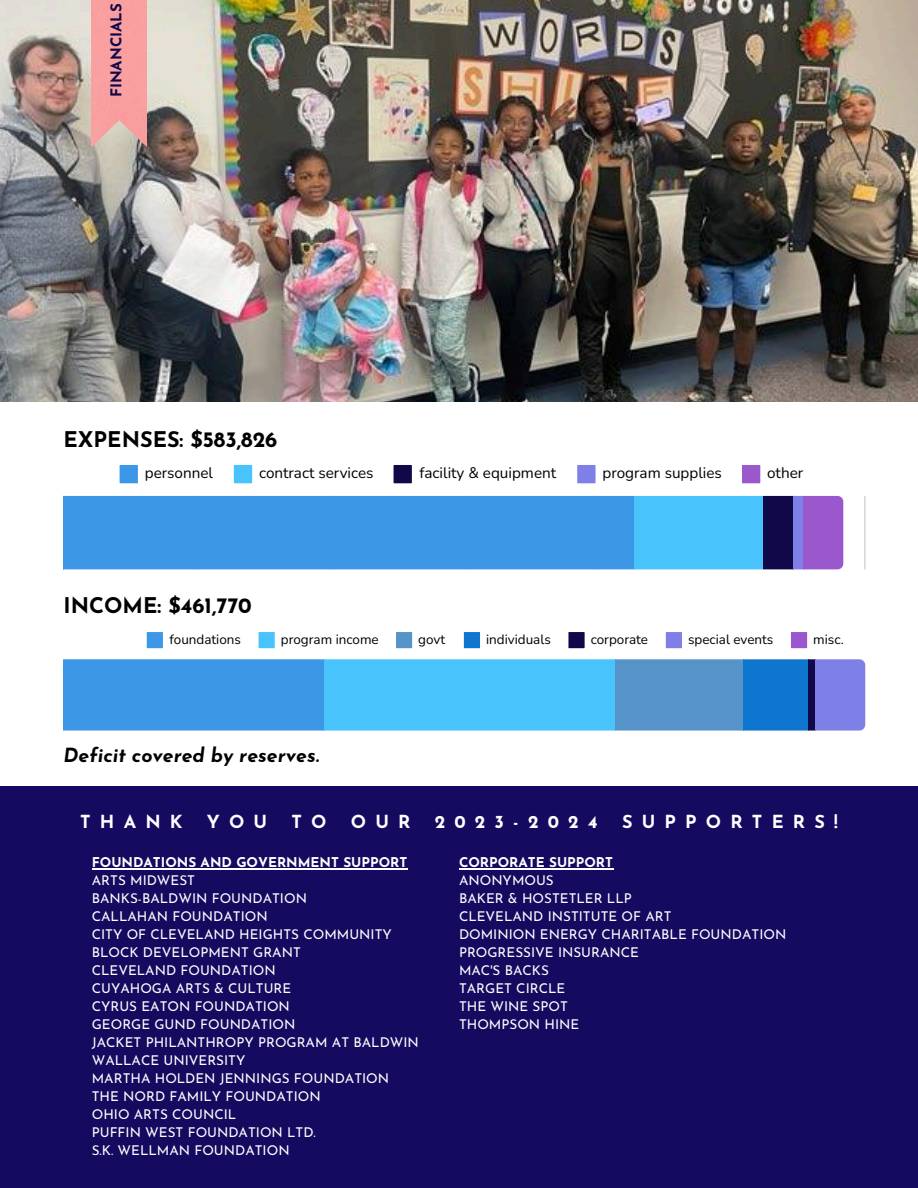
<style>
.page{position:relative;width:918px;height:1188px;background:#fff}
.page>*{position:absolute;margin:0;border:0;box-sizing:border-box;transform-origin:0 0}
.t1{font:700 21.6px "Josefin Sans";color:#000}
.t2{font:italic 700 19.5px "Josefin Sans";color:#000}
.t3{font:700 18px "Josefin Sans";letter-spacing:.51em;color:#fff}
.t4{font:15.3px "Nunito";color:#000}
.t5{font:700 15px "Josefin Sans";color:#100848}
.t6{font:13.5px/18px "Josefin Sans";color:#fff}
.t7{font:13.5px "Nunito";color:#000}
.t8{font:700 13.5px "Josefin Sans";color:#fff}
</style>
<div class="page">
<img style="left:0;top:0;width:918px;height:402px">
<img style="left:92px;top:0;width:55px;height:147px">
<svg style="left:120px;top:465px;width:18px;height:18px"></svg>
<svg style="left:234px;top:465px;width:18px;height:18px"></svg>
<svg style="left:394px;top:465px;width:18px;height:18px"></svg>
<svg style="left:577px;top:465px;width:19px;height:18px"></svg>
<svg style="left:742px;top:465px;width:18px;height:18px"></svg>
<hr style="left:63px;top:496px;width:1px;height:73px;background:#3c98e7">
<hr style="left:865px;top:496px;width:1px;height:73px;background:#e5e5e5">
<svg style="left:64px;top:496px;width:779px;height:73px;background:#4295e2"></svg>
<svg style="left:147px;top:632px;width:16px;height:16px"></svg>
<svg style="left:259px;top:632px;width:16px;height:16px"></svg>
<svg style="left:396px;top:632px;width:16px;height:16px"></svg>
<svg style="left:464px;top:632px;width:16px;height:16px"></svg>
<svg style="left:568px;top:632px;width:17px;height:16px"></svg>
<svg style="left:666px;top:632px;width:16px;height:16px"></svg>
<svg style="left:791px;top:632px;width:16px;height:16px"></svg>
<svg style="left:64px;top:659px;width:802px;height:72px;background:#46a2e6"></svg>
<div style="left:0;top:787px;width:918px;height:401px;background:#140a60"></div>
<hr style="left:92px;top:868px;width:315px;height:1px;background:#fff">
<hr style="left:459px;top:868px;width:154px;height:2px;background:#fff">
<h4 class="t5" style="left:110px;top:97px;width:96px;rotate:-90deg">FINANCIALS</h4>
<p class="t1" style="left:64px;top:431px;width:215px">EXPENSES: $583,826</p>
<p class="t4" style="left:145px;top:463px;width:70px">personnel</p>
<p class="t4" style="left:259px;top:463px;width:116px">contract services</p>
<p class="t4" style="left:419px;top:463px;width:138px">facility &amp; equipment</p>
<p class="t4" style="left:602px;top:463px;width:121px">program supplies</p>
<p class="t4" style="left:767px;top:463px;width:38px">other</p>
<p class="t1" style="left:64px;top:597px;width:190px">INCOME: $461,770</p>
<p class="t7" style="left:170px;top:630px;width:73px">foundations</p>
<p class="t7" style="left:281px;top:630px;width:99px">program income</p>
<p class="t7" style="left:418px;top:630px;width:29px">govt</p>
<p class="t7" style="left:486px;top:630px;width:66px">individuals</p>
<p class="t7" style="left:591px;top:630px;width:59px">corporate</p>
<p class="t7" style="left:688px;top:630px;width:87px">special events</p>
<p class="t7" style="left:813px;top:630px;width:32px">misc.</p>
<p class="t2" style="left:64px;top:747px;width:257px">Deficit covered by reserves.</p>
<p class="t3" style="left:80px;top:814px;width:104px">THANK</p>
<p class="t3" style="left:207px;top:814px;width:62px">YOU</p>
<p class="t3" style="left:291px;top:814px;width:37px">T O</p>
<p class="t3" style="left:351px;top:814px;width:61px">OUR</p>
<p class="t3" style="left:435px;top:814px;width:165px">2023-2024</p>
<p class="t3" style="left:622px;top:814px;width:217px">SUPPORTERS!</p>
<h1 class="t8" style="left:92px;top:857px;width:317px">FOUNDATIONS AND GOVERNMENT SUPPORT</h1>
<h1 class="t6" style="left:92px;top:873px;width:105px">ARTS MIDWEST</h1>
<h2 class="t6" style="left:92px;top:891px;width:217px">BANKS-BALDWIN FOUNDATION</h2>
<h3 class="t6" style="left:92px;top:909px;width:177px">CALLAHAN FOUNDATION</h3>
<p class="t6" style="left:92px;top:927px;width:302px">CITY OF CLEVELAND HEIGHTS COMMUNITY<br>BLOCK DEVELOPMENT GRANT</p>
<p class="t6" style="left:92px;top:963px;width:185px">CLEVELAND FOUNDATION</p>
<p class="t6" style="left:92px;top:981px;width:201px">CUYAHOGA ARTS &amp; CULTURE</p>
<p class="t6" style="left:92px;top:999px;width:200px">CYRUS EATON FOUNDATION</p>
<p class="t6" style="left:92px;top:1017px;width:205px">GEORGE GUND FOUNDATION</p>
<p class="t6" style="left:92px;top:1035px;width:329px">JACKET PHILANTHROPY PROGRAM AT BALDWIN<br>WALLACE UNIVERSITY</p>
<p class="t6" style="left:92px;top:1071px;width:299px">MARTHA HOLDEN JENNINGS FOUNDATION</p>
<p class="t6" style="left:92px;top:1089px;width:230px">THE NORD FAMILY FOUNDATION</p>
<p class="t6" style="left:92px;top:1107px;width:146px">OHIO ARTS COUNCIL</p>
<p class="t6" style="left:92px;top:1125px;width:226px">PUFFIN WEST FOUNDATION LTD.</p>
<p class="t6" style="left:92px;top:1143px;width:199px">S.K. WELLMAN FOUNDATION</p>
<p class="t8" style="left:459px;top:857px;width:156px">CORPORATE SUPPORT</p>
<p class="t6" style="left:459px;top:873px;width:96px">ANONYMOUS</p>
<p class="t6" style="left:459px;top:891px;width:174px">BAKER &amp; HOSTETLER LLP</p>
<p class="t6" style="left:459px;top:909px;width:214px">CLEVELAND INSTITUTE OF ART</p>
<p class="t6" style="left:459px;top:927px;width:329px">DOMINION ENERGY CHARITABLE FOUNDATION</p>
<p class="t6" style="left:459px;top:945px;width:182px">PROGRESSIVE INSURANCE</p>
<p class="t6" style="left:459px;top:963px;width:91px">MAC'S BACKS</p>
<p class="t6" style="left:459px;top:981px;width:108px">TARGET CIRCLE</p>
<p class="t6" style="left:459px;top:999px;width:110px">THE WINE SPOT</p>
<p class="t6" style="left:459px;top:1017px;width:122px">THOMPSON HINE</p>
</div>
